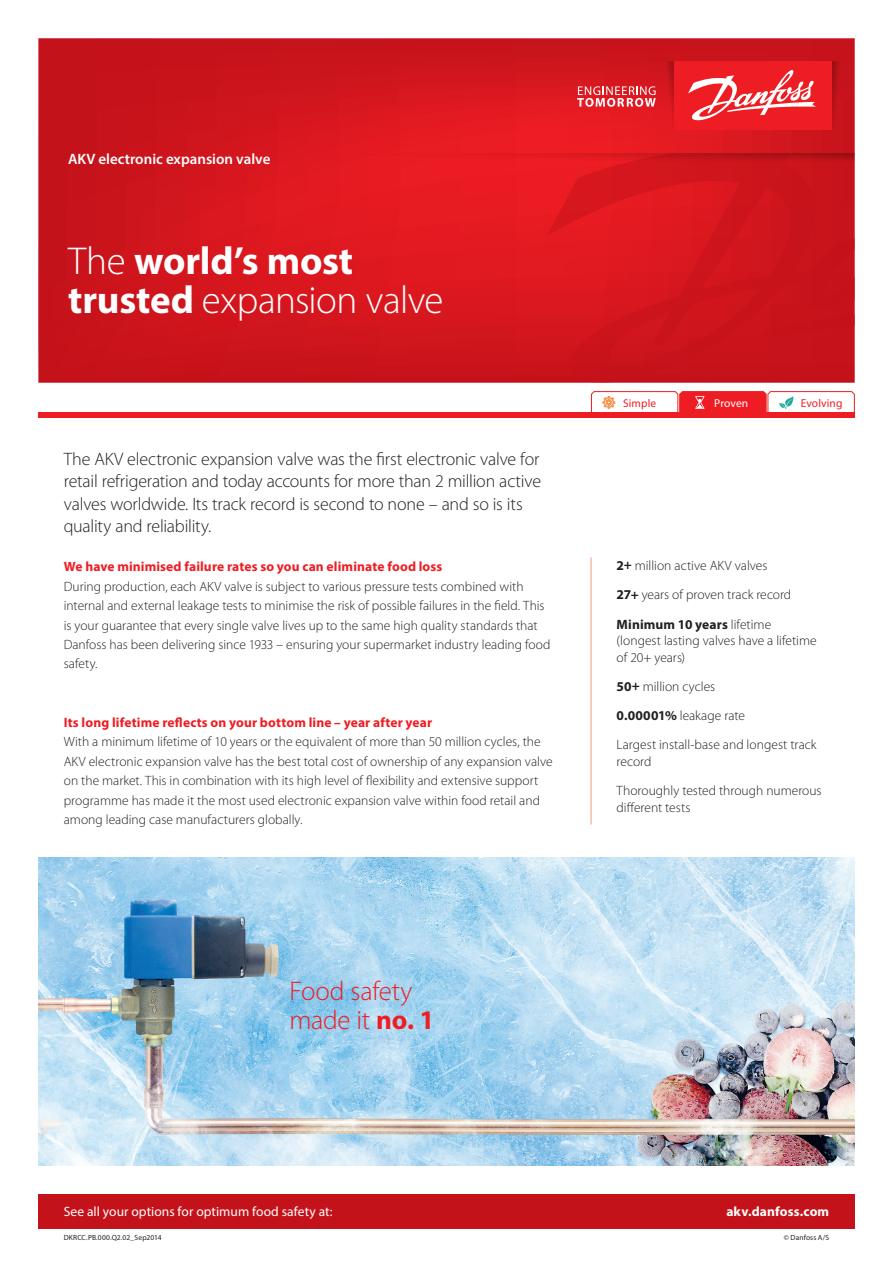
<style>
.page{position:relative;width:893px;height:1263px;background:#fff}
.page>*{position:absolute;margin:0;border:0;box-sizing:border-box;transform-origin:0 0}
.t1{font:700 39px/39px "Myriad Pro";letter-spacing:-.005em;color:#fff}
.t2{font:300 27px/28.5px "Myriad Pro";letter-spacing:-.01em;color:#ee1d23}
.t3{font:300 18px/22.5px "Myriad Pro";letter-spacing:-.01em;color:#231f20}
.t4{font:600 15px "Myriad Pro";color:#fff}
.t5{font:300 13.5px/19.5px "Myriad Pro";color:#231f20}
.t6{font:700 13.5px "Myriad Pro";letter-spacing:.01em;color:#ee1d23}
.t7{font:13.5px "Myriad Pro";letter-spacing:.005em;color:#fff}
.t8{font:700 13.5px "Myriad Pro";letter-spacing:.01em;color:#fff}
.t9{font:11.4px "Myriad Pro";letter-spacing:.01em;color:#ee1d23}
.t10{font:11.4px "Myriad Pro";color:#fff}
.t11{font:11.25px "Myriad Pro";letter-spacing:.01em;color:#ee1d23}
.t12{font:7.5px "Myriad Pro";letter-spacing:.015em;color:#231f20}
.s1{font-weight:300}
.s2{font-weight:700}
</style>
<div class="page">
<img style="left:38px;top:858px;width:817px;height:307px">
<hr style="left:591px;top:557px;width:1px;height:267px;background:#f6977a">
<div style="left:38px;top:1195px;width:817px;height:34px;background:#c4121a"></div>
<svg style="left:38px;top:38px;width:817px;height:345px;background:#d3161e"></svg>
<svg style="left:547px;top:166px;width:308px;height:217px;background:#d1151d"></svg>
<svg style="left:832px;top:61px;width:12px;height:69px"></svg>
<svg style="left:358px;top:153px;width:497px;height:13px;background:#d5171e"></svg>
<div style="left:674px;top:61px;width:158px;height:69px;background:#ee1d23"></div>
<svg style="left:577px;top:61px;width:97px;height:69px;background:#dd2b32"></svg>
<svg style="left:688px;top:70px;width:128px;height:51px"></svg>
<svg style="left:591px;top:391px;width:264px;height:21px"></svg>
<div style="left:38px;top:412px;width:817px;height:6px;background:#ee1d23"></div>
<p class="t4" style="left:68px;top:150px;width:204px">AKV electronic expansion valve</p>
<h1 class="t1" style="left:68px;top:240px;width:377px"><span class="s1">The</span> world’s most trusted <span class="s1">expansion valve</span></h1>
<h3 class="t3" style="left:64px;top:447px;width:479px">The AKV electronic expansion valve was the first electronic valve for retail refrigeration and today accounts for more than 2 million active valves worldwide. Its track record is second to none – and so is its quality and reliability.</h3>
<p class="t6" style="left:64px;top:558px;width:380px">We have minimised failure rates so you can eliminate food loss</p>
<p class="t5" style="left:64px;top:576px;width:488px">During production, each AKV valve is subject to various pressure tests combined with internal and external leakage tests to minimise the risk of possible failures in the field. This is your guarantee that every single valve lives up to the same high quality standards that Danfoss has been delivering since 1933 – ensuring your supermarket industry leading food safety.</p>
<p class="t6" style="left:64px;top:714px;width:370px">Its long lifetime reflects on your bottom line – year after year</p>
<p class="t5" style="left:64px;top:732px;width:490px">With a minimum lifetime of 10 years or the equivalent of more than 50 million cycles, the AKV electronic expansion valve has the best total cost of ownership of any expansion valve on the market. This in combination with its high level of flexibility and extensive support programme has made it the most used electronic expansion valve within food retail and among leading case manufacturers globally.</p>
<h2 class="t2" style="left:289px;top:977px;width:147px">Food safety made it <span class="s2">no. 1</span></h2>
<p class="t11" style="left:623px;top:396px;width:34px">Simple</p>
<p class="t10" style="left:714px;top:396px;width:36px">Proven</p>
<p class="t9" style="left:801px;top:396px;width:43px">Evolving</p>
<p class="t5" style="left:617px;top:551px;width:176px;line-height:29.2px"><span class="s2">2+</span> million active AKV valves<br><span class="s2">27+</span> years of proven track record<br><span class="s2">Minimum 10 years</span> lifetime</p>
<p class="t5" style="left:617px;top:633px;width:202px;line-height:16.5px">(longest lasting valves have a lifetime of 20+ years)</p>
<p class="t5" style="left:617px;top:672px;width:202px;line-height:29.2px"><span class="s2">50+</span> million cycles<br><span class="s2">0.00001%</span> leakage rate<br>Largest install-base and longest track</p>
<p class="t5" style="left:617px;top:747px;width:207px;line-height:29.2px">record<br>Thoroughly tested through numerous</p>
<p class="t5" style="left:617px;top:798px;width:75px">different tests</p>
<p class="t7" style="left:64px;top:1203px;width:270px">See all your options for optimum food safety at:</p>
<p class="t8" style="left:726px;top:1203px;width:104px">akv.danfoss.com</p>
<p class="t12" style="left:64px;top:1233px;width:99px">DKRCC.PB.000.Q2.02_Sep2014</p>
<p class="t12" style="left:784px;top:1233px;width:47px">© Danfoss A/S</p>
</div>
